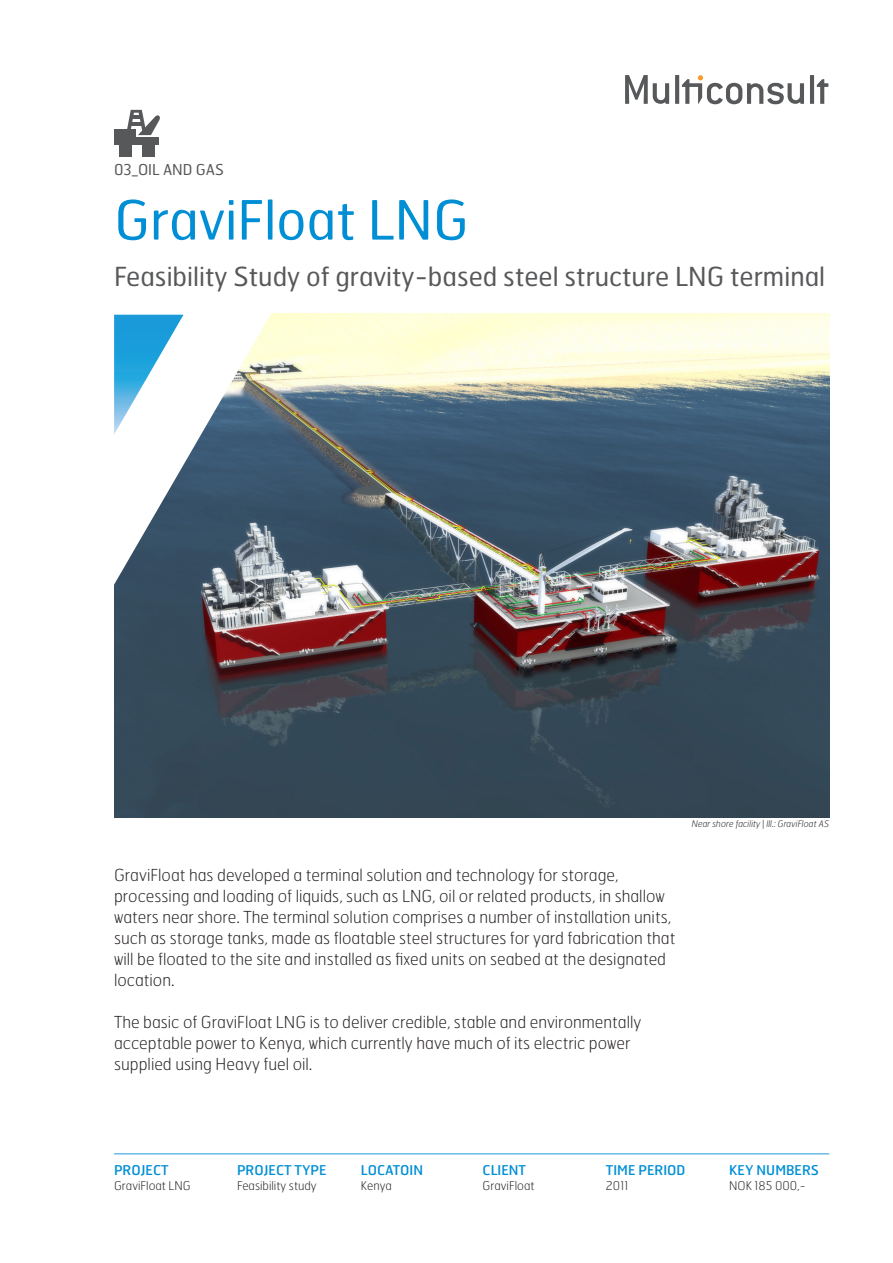
<style>
.page{position:relative;width:893px;height:1263px;background:#fff}
.page>*{position:absolute;margin:0;border:0;box-sizing:border-box;transform-origin:0 0}
.Overskrift{font:54px "Hermes FB";color:#008fd5}
.Brødtekst{font:26.25px "Hermes FB";color:#57585a}
.Brødtekst-2{font:100 16.5px "Hermes FB";color:#231f20}
.Symbol{font:15px "Hermes FB";color:#57585a}
.Nøkkelinfo_forside_o{font:13.5px "Hermes FB";color:#008fd5}
.Nøkkelinfo_forside_b{font:13.5px "Hermes FB";color:#008fd5}
.Nøkkelinfo_forside_b-2{font:100 12px "Hermes FB";color:#231f20}
.t1{font:italic 100 9px "Hermes FB";color:#231f20}
</style>
<div class="page">
<img style="left:114px;top:313px;width:715px;height:504px">
<div style="left:114px;top:129px;width:21px;height:15px;background:#57585a"></div>
<div style="left:134px;top:137px;width:25px;height:7px;background:#57585a"></div>
<div style="left:119px;top:139px;width:12px;height:17px;background:#57585a"></div>
<div style="left:142px;top:139px;width:13px;height:17px;background:#57585a"></div>
<svg style="left:127px;top:110px;width:33px;height:25px"></svg>
<svg style="left:625px;top:75px;width:44px;height:29px"></svg>
<svg style="left:675px;top:75px;width:4px;height:29px"></svg>
<hr style="left:810px;top:75px;width:4px;height:29px;background:#57585a">
<svg style="left:817px;top:79px;width:11px;height:25px"></svg>
<svg style="left:682px;top:75px;width:122px;height:29px"></svg>
<svg style="left:114px;top:313px;width:165px;height:346px"></svg>
<hr style="left:114px;top:1153px;width:715px;height:1px;background:#008fd5">
<svg style="left:114px;top:315px;width:70px;height:119px"></svg>
<p class="Symbol" style="left:114px;top:160px;width:111px">03_OIL AND GAS</p>
<p class="Overskrift" style="left:114px;top:186px;width:356px">GraviFloat LNG</p>
<p class="Brødtekst" style="left:114px;top:260px;width:713px">Feasibility Study of gravity-based steel structure LNG terminal</p>
<p class="Brødtekst-2" style="left:114px;top:865px;width:506px">GraviFloat has developed a terminal solution and technology for storage,</p>
<p class="Brødtekst-2" style="left:114px;top:886px;width:552px">processing and loading of liquids, such as LNG, oil or related products, in shallow</p>
<p class="Brødtekst-2" style="left:114px;top:907px;width:559px">waters near shore. The terminal solution comprises a number of installation units,</p>
<p class="Brødtekst-2" style="left:114px;top:928px;width:563px">such as storage tanks, made as floatable steel structures for yard fabrication that</p>
<p class="Brødtekst-2" style="left:114px;top:949px;width:553px">will be floated to the site and installed as fixed units on seabed at the designated</p>
<p class="Brødtekst-2" style="left:114px;top:970px;width:62px">location.</p>
<p class="Brødtekst-2" style="left:114px;top:1012px;width:529px">The basic of GraviFloat LNG is to deliver credible, stable and environmentally</p>
<p class="Brødtekst-2" style="left:114px;top:1033px;width:518px">acceptable power to Kenya, which currently have much of its electric power</p>
<p class="Brødtekst-2" style="left:114px;top:1054px;width:200px">supplied using Heavy fuel oil.</p>
<p class="t1" style="left:692px;top:818px;width:139px">Near shore facility | Ill.: GraviFloat AS</p>
<p class="Nøkkelinfo_forside_o" style="left:114px;top:1162px;width:56px">PROJECT</p>
<p class="Nøkkelinfo_forside_b-2" style="left:114px;top:1178px;width:78px">GraviFloat LNG</p>
<p class="Nøkkelinfo_forside_o" style="left:237px;top:1162px;width:91px">PROJECT TYPE</p>
<p class="Nøkkelinfo_forside_b-2" style="left:237px;top:1178px;width:81px">Feasibility study</p>
<p class="Nøkkelinfo_forside_o" style="left:361px;top:1162px;width:64px">LOCATOIN</p>
<p class="Nøkkelinfo_forside_b-2" style="left:361px;top:1178px;width:33px">Kenya</p>
<p class="Nøkkelinfo_forside_o" style="left:483px;top:1162px;width:45px">CLIENT</p>
<p class="Nøkkelinfo_forside_b-2" style="left:483px;top:1178px;width:53px">GraviFloat</p>
<p class="Nøkkelinfo_forside_o" style="left:606px;top:1162px;width:81px">TIME PERIOD</p>
<p class="Nøkkelinfo_forside_b-2" style="left:606px;top:1178px;width:24px">2011</p>
<p class="Nøkkelinfo_forside_b" style="left:729px;top:1162px;width:91px">KEY NUMBERS</p>
<p class="Nøkkelinfo_forside_b-2" style="left:729px;top:1178px;width:78px">NOK 185 000,-</p>
</div>
